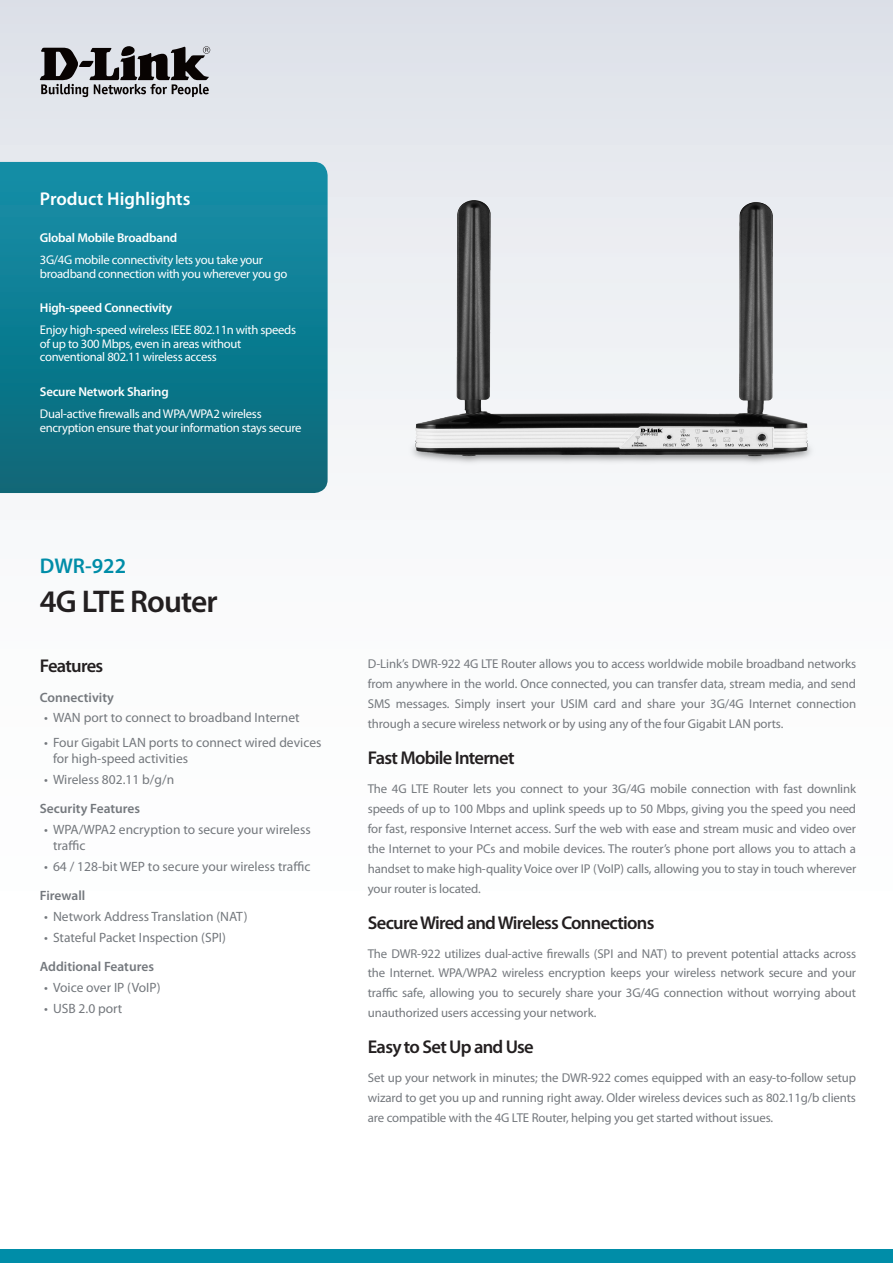
<style>
.page{position:relative;width:893px;height:1263px;background:#fff}
.page>*{position:absolute;margin:0;border:0;box-sizing:border-box;transform-origin:0 0}
.Product_Name__Cover{font:600 31.5px "Myriad Pro";letter-spacing:-.025em;color:#231f20}
.Model_Number__Cover{font:600 21.3px "Myriad Pro";color:#008da8}
.Description_Topic{font:600 18.6px "Myriad Pro";letter-spacing:-.04em;color:#231f20}
.Highlights_Title{font:600 18.6px "Myriad Pro";color:#fff}
.Features_Title{font:600 18.6px "Myriad Pro";letter-spacing:-.04em;color:#231f20}
.Features_Bullets{font:13.5px/16.5px "Myriad Pro";color:#74787d}
.Features_Category{font:600 13.5px "Myriad Pro";color:#74787d}
.Description_Text{font:12.9px/20px "Myriad Pro";letter-spacing:-.01em;color:#74787d;text-align:justify}
.Highlights_Category{font:600 12.9px "Myriad Pro";letter-spacing:-.015em;color:#fff}
.Highlights_Text{font:12.6px/13.5px "Myriad Pro";letter-spacing:-.025em;color:#fff}
.s1{font-size:12.9px}
</style>
<div class="page">
<div style="left:0;top:0;width:893px;height:1084px;background:linear-gradient(to bottom,#e3e6ec,#fff)"></div>
<div style="left:0;top:1249px;width:893px;height:14px;background:#008da8"></div>
<svg style="left:0;top:162px;width:328px;height:331px;background:#0f7c90"></svg>
<svg style="left:40px;top:46px;width:170px;height:51px;background:#807f83"></svg>
<img style="left:403px;top:179px;width:418px;height:297px">
<p class="Highlights_Title" style="left:40px;top:187px;width:152px">Product Highlights</p>
<p class="Highlights_Category" style="left:40px;top:229px;width:139px">Global Mobile Broadband</p>
<p class="Highlights_Text" style="left:40px;top:253px;width:249px">3G/4G mobile connectivity lets you take your broadband connection with you wherever you go</p>
<p class="Highlights_Category" style="left:40px;top:299px;width:134px">High-speed Connectivity</p>
<p class="Highlights_Text" style="left:40px;top:323px;width:258px">Enjoy high-speed wireless IEEE 802.11n with speeds of up to 300 Mbps, even in areas without conventional 802.11 wireless access</p>
<p class="Highlights_Category" style="left:40px;top:383px;width:130px">Secure Network Sharing</p>
<p class="Highlights_Text" style="left:40px;top:407px;width:263px">Dual-active firewalls and WPA/WPA2 wireless encryption ensure that your information stays secure</p>
<p class="Model_Number__Cover" style="left:40px;top:552px;width:88px">DWR-922</p>
<p class="Product_Name__Cover" style="left:40px;top:582px;width:179px">4G LTE Router</p>
<p class="Features_Title" style="left:40px;top:654px;width:65px">Features</p>
<p class="Features_Category" style="left:40px;top:688px;width:76px">Connectivity</p>
<p class="Features_Bullets" style="left:44px;top:709px;width:257px">• WAN port to connect to broadband Internet</p>
<p class="Features_Bullets" style="left:53px;top:734px;width:270px;text-indent:-9px">• Four <span class="s1">Gigabit</span> LAN ports to connect wired devices for high-speed activities</p>
<p class="Features_Bullets" style="left:44px;top:771px;width:132px">• Wireless 802.11 b/g/n</p>
<p class="Features_Category" style="left:40px;top:800px;width:102px">Security Features</p>
<p class="Features_Bullets" style="left:53px;top:821px;width:259px;text-indent:-9px">• WPA/WPA2 encryption to secure your wireless traffic</p>
<p class="Features_Bullets" style="left:44px;top:858px;width:268px">• 64 / 128-bit WEP to secure your wireless traffic</p>
<p class="Features_Category" style="left:40px;top:887px;width:47px">Firewall</p>
<p class="Features_Bullets" style="left:44px;top:908px;width:205px">• Network Address Translation (NAT)</p>
<p class="Features_Bullets" style="left:44px;top:929px;width:183px">• Stateful Packet Inspection (SPI)</p>
<p class="Features_Category" style="left:40px;top:958px;width:116px">Additional Features</p>
<p class="Features_Bullets" style="left:44px;top:979px;width:118px">• Voice over IP (VoIP)</p>
<p class="Features_Bullets" style="left:44px;top:1000px;width:80px">• USB 2.0 port</p>
<p class="Description_Text" style="left:368px;top:654px;width:490px">D-Link’s DWR-922 4G LTE Router allows you to access worldwide mobile broadband networks from anywhere in the world. Once connected, you can transfer data, stream media, and send SMS messages. Simply insert your USIM card and share your 3G/4G Internet connection through a secure wireless network or by using any of the four Gigabit LAN ports.</p>
<p class="Description_Topic" style="left:368px;top:746px;width:148px">Fast Mobile Internet</p>
<p class="Description_Text" style="left:368px;top:778px;width:490px">The 4G LTE Router lets you connect to your 3G/4G mobile connection with fast downlink speeds of up to 100 Mbps and uplink speeds up to 50 Mbps, giving you the speed you need for fast, responsive Internet access. Surf the web with ease and stream music and video over the Internet to your PCs and mobile devices. The router’s phone port allows you to attach a handset to make high-quality Voice over IP (VoIP) calls, allowing you to stay in touch wherever your router is located.</p>
<p class="Description_Topic" style="left:368px;top:910px;width:288px">Secure Wired and Wireless Connections</p>
<p class="Description_Text" style="left:368px;top:943px;width:490px">The DWR-922 utilizes dual-active firewalls (SPI and NAT) to prevent potential attacks across the Internet. WPA/WPA2 wireless encryption keeps your wireless network secure and your traffic safe, allowing you to securely share your 3G/4G connection without worrying about unauthorized users accessing your network.</p>
<p class="Description_Topic" style="left:368px;top:1035px;width:167px">Easy to Set Up and Use</p>
<p class="Description_Text" style="left:368px;top:1068px;width:490px">Set up your network in minutes; the DWR-922 comes equipped with an easy-to-follow setup wizard to get you up and running right away. Older wireless devices such as 802.11g/b clients are compatible with the 4G LTE Router, helping you get started without issues.</p>
</div>
